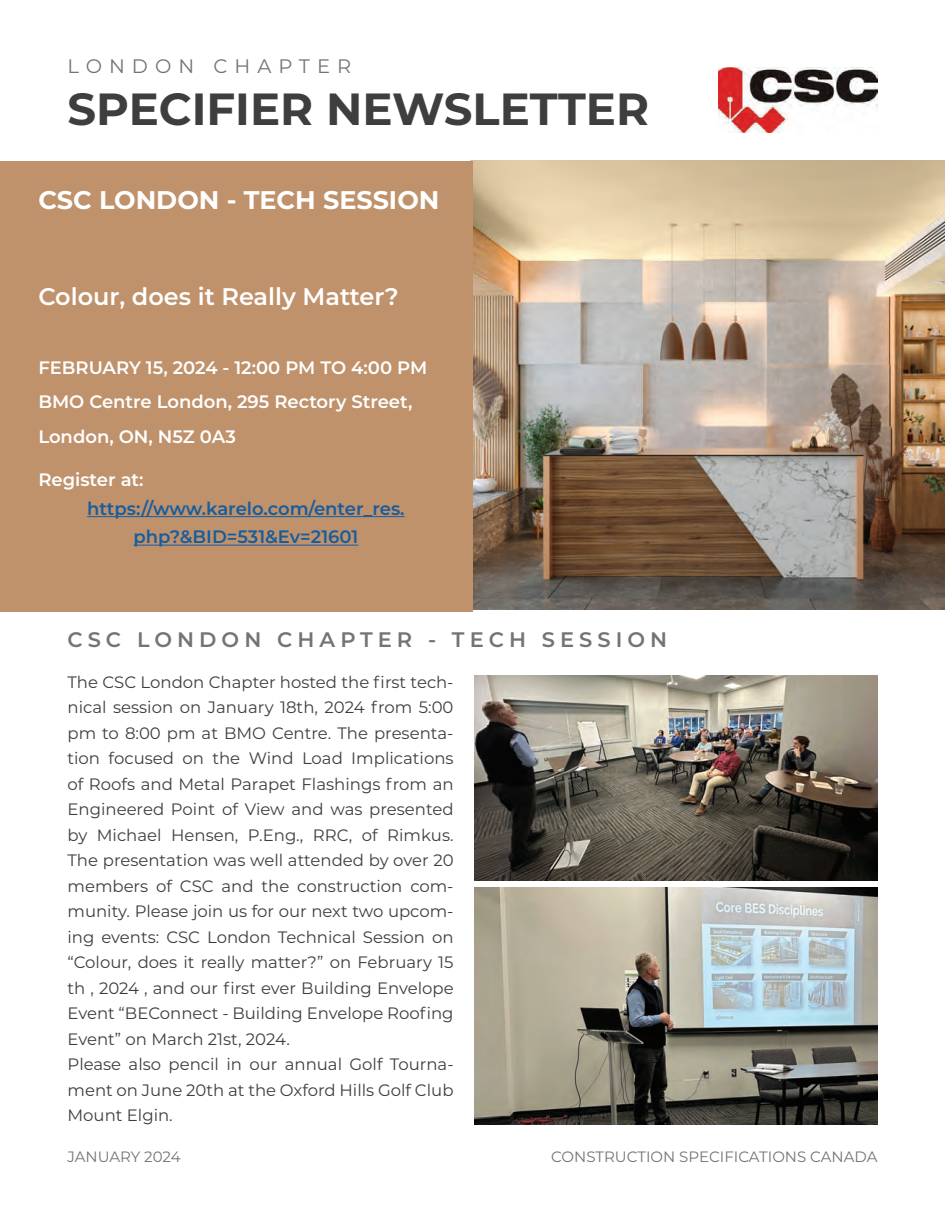
<style>
.page{position:relative;width:945px;height:1215px;background:#fff}
.page>*{position:absolute;margin:0;border:0;box-sizing:border-box;transform-origin:0 0}
.t1{font:700 45px "Montserrat";color:#3e3e3f}
.t2{font:700 25.5px "Montserrat";color:#fff}
.t3{font:600 24px "Montserrat";color:#fff}
.t4{font:600 21px "Montserrat";letter-spacing:.24em;color:#727477}
.t5{font:19.5px "Montserrat";letter-spacing:.36em;color:#727477}
.t6{font:600 18px/34.5px "Montserrat";color:#fff}
.t7{font:600 18px/28.5px "Montserrat";color:#175d9e;text-align:center}
.t8{font:16.5px/25.5px "Montserrat";color:#3e3e3f}
.t9{font:15px "Montserrat";color:#727477}
</style>
<div class="page">
<img style="left:472px;top:161px;width:473px;height:449px">
<div style="left:0;top:161px;width:472px;height:450px;background:#bf926c"></div>
<hr style="left:87px;top:516px;width:318px;height:1px;background:#175d9e">
<hr style="left:133px;top:545px;width:225px;height:1px;background:#175d9e">
<img style="left:719px;top:68px;width:159px;height:65px">
<img style="left:475px;top:675px;width:403px;height:205px">
<img style="left:475px;top:887px;width:403px;height:237px">
<p class="t5" style="left:68px;top:53px;width:285px">LONDON CHAPTER</p>
<h1 class="t1" style="left:68px;top:76px;width:583px">SPECIFIER NEWSLETTER</h1>
<h2 class="t2" style="left:38px;top:181px;width:403px">CSC LONDON - TECH SESSION</h2>
<h3 class="t3" style="left:38px;top:279px;width:362px">Colour, does it Really Matter?</h3>
<p class="t6" style="left:38px;top:349px;width:390px">FEBRUARY 15, 2024 - 12:00 PM TO 4:00 PM<br>BMO Centre London, 295 Rectory Street,<br>London, ON, N5Z 0A3</p>
<p class="t6" style="left:38px;top:462px;width:107px">Register at:</p>
<p class="t7" style="left:87px;top:493px;width:319px">https://www.karelo.com/enter_res. php?&amp;BID=531&amp;Ev=21601</p>
<p class="t4" style="left:68px;top:625px;width:601px">CSC LONDON CHAPTER - TECH SESSION</p>
<p class="t8" style="left:68px;top:669px;width:388px">The CSC London Chapter hosted the first tech&shy;nical session on January 18th, 2024 from 5:00 pm to 8:00 pm at BMO Centre. The presenta&shy;tion focused on the Wind Load Implications of Roofs and Metal Parapet Flashings from an Engineered Point of View and was presented by Michael Hensen, P.Eng., RRC, of Rimkus.<br>The presentation was well attended by over 20 members of CSC and the construction com&shy;munity. Please join us for our next two upcom&shy;ing events: CSC London Technical Session on “Colour, does it really matter?” on February 15 th , 2024 , and our first ever Building Envelope Event “BEConnect - Building Envelope Roofing Event” on March 21st, 2024.<br>Please also pencil in our annual Golf Tourna&shy;ment on June 20th at the Oxford Hills Golf Club Mount Elgin.</p>
<p class="t9" style="left:68px;top:1146px;width:115px">JANUARY 2024</p>
<p class="t9" style="left:551px;top:1146px;width:328px">CONSTRUCTION SPECIFICATIONS CANADA</p>
</div>
